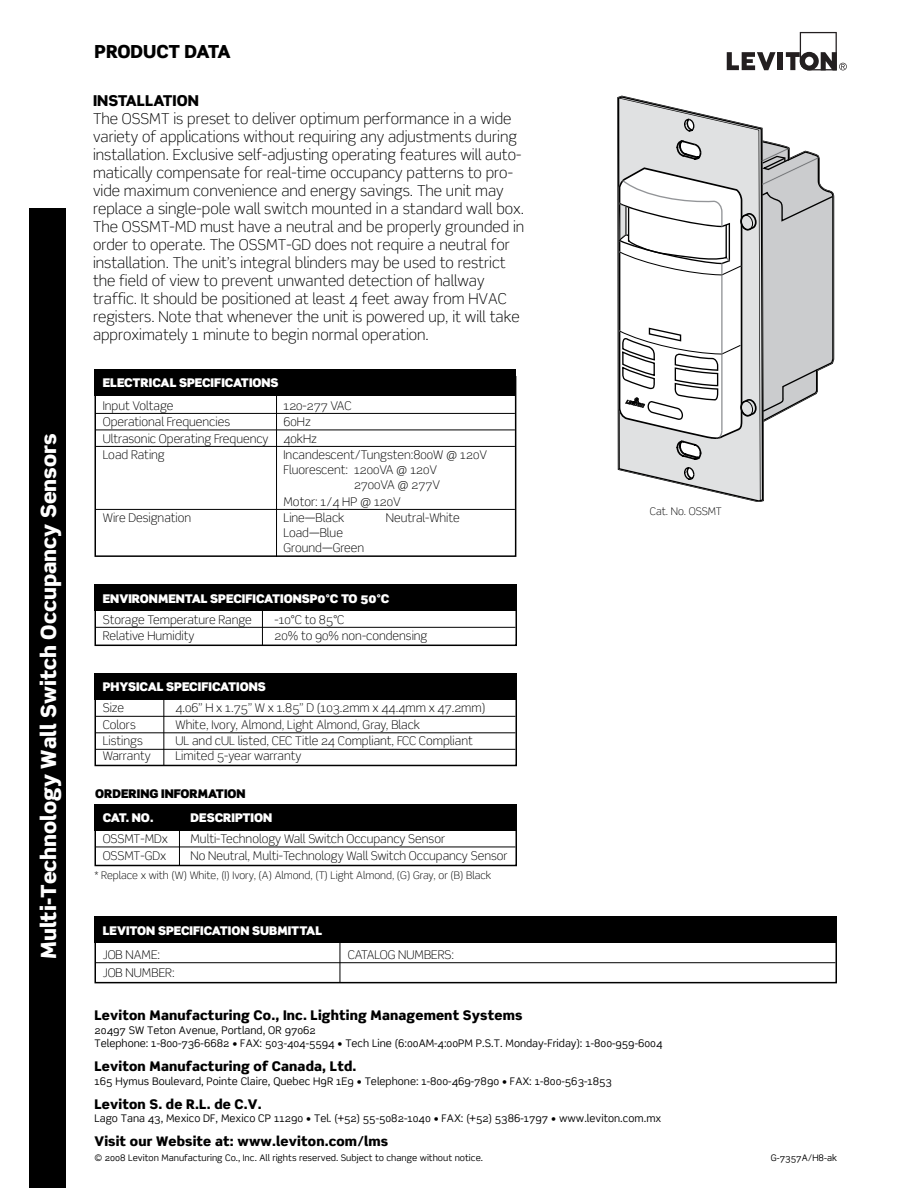
<style>
.page{position:relative;width:918px;height:1188px;background:#fff}
.page>*{position:absolute;margin:0;border:0;box-sizing:border-box;transform-origin:0 0}
.t1{font:900 21px "Scene Std";color:#fff}
.t2{font:900 18px "Scene Std";letter-spacing:-.02em;color:#000}
.t3{font:300 15px/18px "Scene";color:#000}
.t4{font:900 15px "Scene Std";color:#000}
.t5{font:900 13.35px "Scene Std";letter-spacing:.01em;color:#000}
.t6{font:300 12px/16.5px "Scene";color:#000}
.t7{font:900 12px "Scene";color:#fff}
.t8{font:900 12px "Scene";color:#000}
.t9{font:10.5px/13.5px "Scene";color:#000}
.t10{font:300 10.5px "Scene";color:#000}
.t11{font:9px "Scene";color:#000}
</style>
<div class="page">
<div style="left:30px;top:208px;width:36px;height:980px;background:#000"></div>
<svg style="left:727px;top:52px;width:49px;height:18px"></svg>
<div style="left:778px;top:52px;width:5px;height:18px;background:#231f20"></div>
<svg style="left:786px;top:32px;width:61px;height:38px"></svg>
<div style="left:94px;top:916px;width:743px;height:28px;background:#000"></div>
<hr style="left:96px;top:962px;width:740px;height:1px;background:#000">
<div style="left:94px;top:924px;width:743px;height:59px;border:2px solid #000"></div>
<hr style="left:340px;top:942px;width:1px;height:41px;background:#000">
<svg style="left:619px;top:98px;width:142px;height:403px;fill:#e0e1e2"></svg>
<svg style="left:684px;top:119px;width:10px;height:13px"></svg>
<svg style="left:684px;top:467px;width:10px;height:13px"></svg>
<svg style="left:618px;top:140px;width:216px;height:320px"></svg>
<div style="left:94px;top:369px;width:422px;height:27px;background:#000"></div>
<hr style="left:96px;top:413px;width:419px;height:1px;background:#000">
<hr style="left:96px;top:430px;width:419px;height:1px;background:#000">
<hr style="left:96px;top:446px;width:419px;height:1px;background:#000">
<hr style="left:96px;top:509px;width:419px;height:1px;background:#000">
<div style="left:94px;top:376px;width:422px;height:181px;border:2px solid #000"></div>
<hr style="left:276px;top:395px;width:1px;height:162px;background:#000">
<div style="left:94px;top:584px;width:423px;height:27px;background:#000"></div>
<hr style="left:96px;top:627px;width:419px;height:1px;background:#000">
<div style="left:94px;top:591px;width:423px;height:55px;border:2px solid #000"></div>
<hr style="left:262px;top:610px;width:1px;height:35px;background:#000">
<div style="left:94px;top:673px;width:423px;height:27px;background:#000"></div>
<hr style="left:96px;top:716px;width:419px;height:1px;background:#000">
<hr style="left:96px;top:732px;width:419px;height:1px;background:#000">
<hr style="left:96px;top:749px;width:419px;height:1px;background:#000">
<div style="left:94px;top:680px;width:423px;height:86px;border:2px solid #000"></div>
<hr style="left:163px;top:699px;width:1px;height:67px;background:#000">
<div style="left:94px;top:804px;width:423px;height:27px;background:#000"></div>
<hr style="left:96px;top:847px;width:419px;height:1px;background:#000">
<div style="left:94px;top:811px;width:423px;height:55px;border:2px solid #000"></div>
<hr style="left:179px;top:830px;width:1px;height:36px;background:#000">
<h1 class="t1" style="left:35px;top:959px;width:527px;rotate:-90deg">Multi-Technology Wall Switch Occupancy Sensors</h1>
<p class="t2" style="left:94px;top:40px;width:138px">product data</p>
<p class="t4" style="left:93px;top:91px;width:107px">INSTALLATION</p>
<p class="t3" style="left:93px;top:110px;width:433px">The OSSMT is preset to deliver optimum performance in a wide variety of applications without requiring any adjustments during installation. Exclusive self-adjusting operating features will auto&shy;matically compensate for real-time occupancy patterns to pro&shy;vide maximum convenience and energy savings. The unit may replace a single-pole wall switch mounted in a standard wall box.<br>The OSSMT-MD must have a neutral and be properly grounded in order to operate. The OSSMT-GD does not require a neutral for installation. The unit’s integral blinders may be used to restrict the field of view to prevent unwanted detection of hallway traffic. It should be positioned at least 4 feet away from HVAC registers. Note that whenever the unit is powered up, it will take approximately 1 minute to begin normal operation.</p>
<p class="t7" style="left:103px;top:375px;width:54px">ELECTRICAL</p>
<p class="t7" style="left:179px;top:375px;width:50px">SPECIFICATIO</p>
<p class="t7" style="left:262px;top:375px;width:18px">NS</p>
<p class="t6" style="left:103px;top:397px;width:72px">Input Voltage</p>
<p class="t6" style="left:284px;top:397px;width:70px">120-277 VAC</p>
<p class="t6" style="left:103px;top:414px;width:129px">Operational Frequencies</p>
<p class="t6" style="left:103px;top:414px;width:216px;text-indent:181px">60Hz<br>Ultrasonic Operating Frequency 40kHz<br>Load Rating</p>
<p class="t6" style="left:284px;top:447px;width:205px">Incandescent/Tungsten:800W @ 120V</p>
<p class="t6" style="left:284px;top:462px;width:155px">Fluorescent: 1200VA @ 120V</p>
<p class="t6" style="left:354px;top:477px;width:88px">2700VA @ 277V</p>
<p class="t6" style="left:284px;top:493px;width:119px">Motor: 1/4 HP @ 120V</p>
<p class="t6" style="left:103px;top:510px;width:90px">Wire Designation</p>
<p class="t6" style="left:284px;top:510px;width:62px">Line—Black</p>
<p class="t6" style="left:386px;top:510px;width:76px">Neutral-White</p>
<p class="t6" style="left:284px;top:525px;width:82px;line-height:15px">Load—Blue<br>Ground—Green</p>
<p class="t7" style="left:103px;top:590px;width:91px">ENVIRONMENTAL</p>
<p class="t7" style="left:210px;top:590px;width:50px">SPECIFICATIO</p>
<p class="t7" style="left:293px;top:590px;width:98px">NSP0°C TO 50°C</p>
<p class="t6" style="left:103px;top:611px;width:150px">Storage Temperature Range</p>
<p class="t6" style="left:275px;top:611px;width:71px">-10°C to 85°C</p>
<p class="t6" style="left:103px;top:628px;width:93px">Relative Humidity</p>
<p class="t6" style="left:275px;top:628px;width:155px">20% to 90% non-condensing</p>
<p class="t7" style="left:103px;top:679px;width:17px">PHYSICAL</p>
<p class="t7" style="left:166px;top:679px;width:50px">SPECIFICATIO</p>
<p class="t7" style="left:249px;top:679px;width:18px">NS</p>
<p class="t6" style="left:103px;top:700px;width:23px">Size</p>
<p class="t6" style="left:175px;top:700px;width:312px">4.06” H x 1.75” W x 1.85” D (103.2mm x 44.4mm x 47.2mm)</p>
<p class="t6" style="left:103px;top:717px;width:35px">Colors</p>
<p class="t6" style="left:175px;top:717px;width:246px">White, Ivory, Almond, Light Almond, Gray, Black</p>
<p class="t6" style="left:103px;top:733px;width:42px">Listings</p>
<p class="t6" style="left:175px;top:733px;width:299px">UL and cUL listed, CEC Title 24 Compliant, FCC Compliant</p>
<p class="t6" style="left:103px;top:748px;width:50px">Warranty</p>
<p class="t6" style="left:175px;top:748px;width:127px">Limited 5-year warranty</p>
<p class="t8" style="left:95px;top:786px;width:151px">ORDERING INFORMATION</p>
<p class="t7" style="left:103px;top:810px;width:52px">CAT. NO .</p>
<p class="t7" style="left:191px;top:810px;width:49px">DESCRIPTIO</p>
<p class="t7" style="left:263px;top:810px;width:11px">N</p>
<p class="t6" style="left:103px;top:831px;width:67px">OSSMT-MDx</p>
<p class="t6" style="left:191px;top:831px;width:256px">Multi-Technology Wall Switch Occupancy Sensor</p>
<p class="t6" style="left:103px;top:847px;width:65px">OSSMT-GDx</p>
<p class="t6" style="left:191px;top:847px;width:319px">No Neutral, Multi-Technology Wall Switch Occupancy Sensor</p>
<p class="t10" style="left:94px;top:869px;width:398px">* Replace x with (W) White, (I) Ivory, (A) Almond, (T) Light Almond, (G) Gray, or (B) Black</p>
<p class="t7" style="left:103px;top:923px;width:106px">LEVITON SPECIFICATIO</p>
<p class="t7" style="left:240px;top:923px;width:46px">N SUBMITTAL</p>
<p class="t6" style="left:103px;top:946px;width:59px">JOB NAME:</p>
<p class="t6" style="left:348px;top:946px;width:108px">CATALOG NUMBERS:</p>
<p class="t6" style="left:103px;top:964px;width:74px">JOB NUMBER:</p>
<p class="t10" style="left:650px;top:505px;width:74px">Cat. No. OSSMT</p>
<p class="t5" style="left:94px;top:1007px;width:429px">Leviton Manufacturing Co., Inc. Lighting Management Systems</p>
<p class="t9" style="left:94px;top:1023px;width:569px">20497 SW Teton Avenue, Portland, OR 97062<br>Telephone: 1-800-736-6682 • FAX: 503-404-5594 • Tech Line (6:00AM-4:00PM P.S.T. Monday-Friday): 1-800-959-6004</p>
<p class="t5" style="left:94px;top:1058px;width:263px">Leviton Manufacturing of Canada, Ltd.</p>
<p class="t9" style="left:94px;top:1074px;width:519px">165 Hymus Boulevard, Pointe Claire, Quebec H9R 1E9 • Telephone: 1-800-469-7890 • FAX: 1-800-563-1853</p>
<p class="t5" style="left:94px;top:1095px;width:169px">Leviton S. de R.L. de C.V.</p>
<p class="t9" style="left:94px;top:1112px;width:568px">Lago Tana 43, Mexico DF, Mexico CP 11290 • Tel. (+52) 55-5082-1040 • FAX: (+52) 5386-1797 • www.leviton.com.mx</p>
<p class="t5" style="left:94px;top:1133px;width:295px">Visit our Website at: www.leviton.com/lms</p>
<p class="t11" style="left:94px;top:1152px;width:390px">© 2008 Leviton Manufacturing Co., Inc. All rights reserved. Subject to change without notice.</p>
<p class="t11" style="left:771px;top:1152px;width:68px">G-7357A/H8-ak</p>
</div>
